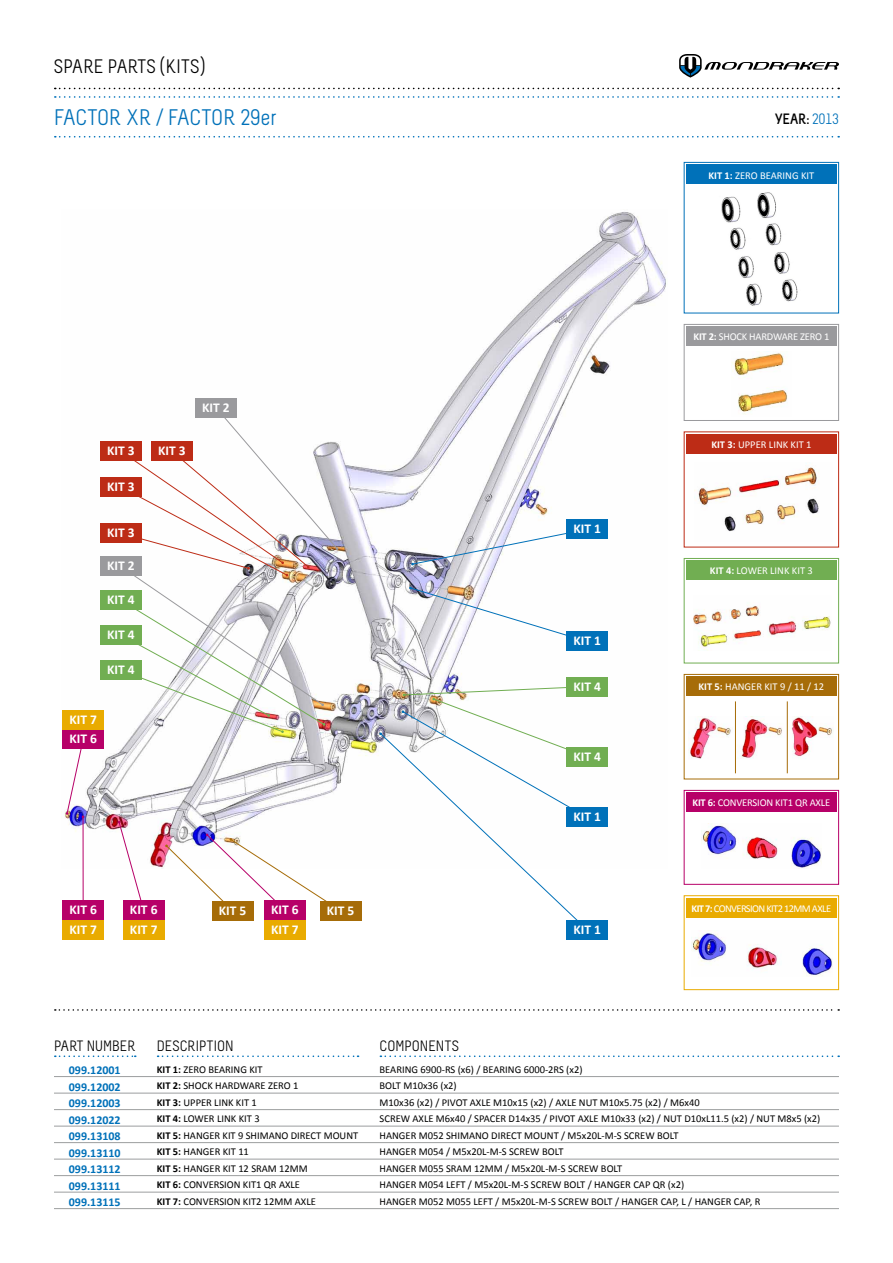
<style>
.page{position:relative;width:893px;height:1263px;background:#fff}
.page>*{position:absolute;margin:0;border:0;box-sizing:border-box;transform-origin:0 0}
.t1{font:22.5px "Melbourne";color:#0071b9}
.t2{font:19.5px "Melbourne";color:#000}
.t3{font:15px "Melbourne";color:#000}
.t4{font:700 15px "Melbourne";color:#000}
.t5{font:700 13.5px "Calibri";color:#fff}
.t6{font:700 12px/16.5px "Calibri";color:#0071b9;text-align:justify}
.t7{font:10.5px/16.5px "Calibri";color:#000}
.t8{font:10.5px "Calibri";color:#fff}
.t9{font:10.5px "Calibri";letter-spacing:-.02em;color:#fff}
.t10{font:10.5px "Calibri";letter-spacing:-.06em;color:#fff}
.s1{font-weight:400;color:#0071b9}
.s2{font-weight:700}
</style>
<div class="page">
<img style="left:61px;top:212px;width:605px;height:656px">
<svg style="left:55px;top:96px;width:784px;height:2px"></svg>
<svg style="left:55px;top:88px;width:784px;height:1px"></svg>
<svg style="left:55px;top:136px;width:784px;height:2px"></svg>
<svg style="left:55px;top:1009px;width:784px;height:2px"></svg>
<svg style="left:679px;top:54px;width:160px;height:24px"></svg>
<svg style="left:55px;top:1055px;width:81px;height:2px"></svg>
<svg style="left:158px;top:1055px;width:201px;height:2px"></svg>
<hr style="left:54px;top:1076px;width:785px;height:1px;background:#9c9e9f">
<hr style="left:54px;top:1142px;width:785px;height:1px;background:#9c9e9f">
<hr style="left:54px;top:1109px;width:785px;height:1px;background:#9c9e9f">
<hr style="left:54px;top:1175px;width:785px;height:1px;background:#9c9e9f">
<hr style="left:54px;top:1093px;width:785px;height:1px;background:#9c9e9f">
<hr style="left:54px;top:1159px;width:785px;height:1px;background:#9c9e9f">
<hr style="left:54px;top:1126px;width:785px;height:1px;background:#9c9e9f">
<hr style="left:54px;top:1208px;width:785px;height:1px;background:#9c9e9f">
<hr style="left:54px;top:1192px;width:785px;height:1px;background:#9c9e9f">
<svg style="left:380px;top:1055px;width:459px;height:2px"></svg>
<div style="left:686px;top:165px;width:150px;height:19px;background:#0071b9"></div>
<div style="left:686px;top:434px;width:150px;height:19px;background:#bd2c16"></div>
<div style="left:686px;top:561px;width:150px;height:19px;background:#71ae52"></div>
<div style="left:686px;top:676px;width:150px;height:20px;background:#a66c08"></div>
<img style="left:721px;top:192px;width:77px;height:114px">
<div style="left:684px;top:162px;width:155px;height:151px;border:1px solid #0071b9"></div>
<div style="left:684px;top:558px;width:155px;height:105px;border:1px solid #71ae52"></div>
<div style="left:684px;top:674px;width:155px;height:105px;border:1px solid #a66c08"></div>
<div style="left:684px;top:324px;width:155px;height:97px;border:1px solid #9a9a9d"></div>
<img style="left:698px;top:467px;width:121px;height:65px">
<img style="left:732px;top:352px;width:56px;height:63px">
<div style="left:566px;top:519px;width:42px;height:20px;background:#0071b9"></div>
<svg style="left:411px;top:528px;width:177px;height:37px"></svg>
<div style="left:566px;top:632px;width:42px;height:19px;background:#0071b9"></div>
<svg style="left:409px;top:587px;width:179px;height:55px"></svg>
<div style="left:566px;top:807px;width:42px;height:20px;background:#0071b9"></div>
<div style="left:566px;top:920px;width:42px;height:19px;background:#0071b9"></div>
<div style="left:195px;top:398px;width:42px;height:19px;background:#9a9a9d"></div>
<div style="left:100px;top:557px;width:42px;height:19px;background:#9a9a9d"></div>
<div style="left:100px;top:441px;width:42px;height:20px;background:#bd2c16"></div>
<div style="left:100px;top:477px;width:42px;height:20px;background:#bd2c16"></div>
<div style="left:100px;top:523px;width:42px;height:20px;background:#bd2c16"></div>
<div style="left:264px;top:900px;width:42px;height:20px;background:#b70068"></div>
<div style="left:123px;top:900px;width:42px;height:20px;background:#b70068"></div>
<svg style="left:118px;top:821px;width:27px;height:79px"></svg>
<div style="left:62px;top:900px;width:42px;height:20px;background:#b70068"></div>
<hr style="left:83px;top:817px;width:1px;height:93px;background:#b70068">
<div style="left:62px;top:729px;width:42px;height:20px;background:#b70068"></div>
<svg style="left:66px;top:749px;width:18px;height:69px"></svg>
<div style="left:100px;top:590px;width:42px;height:20px;background:#71ae52"></div>
<div style="left:100px;top:625px;width:42px;height:20px;background:#71ae52"></div>
<div style="left:566px;top:747px;width:42px;height:19px;background:#71ae52"></div>
<div style="left:566px;top:677px;width:42px;height:19px;background:#71ae52"></div>
<svg style="left:379px;top:686px;width:209px;height:234px"></svg>
<div style="left:100px;top:660px;width:42px;height:20px;background:#71ae52"></div>
<svg style="left:120px;top:406px;width:218px;height:327px"></svg>
<div style="left:320px;top:901px;width:41px;height:19px;background:#a66c08"></div>
<div style="left:212px;top:901px;width:42px;height:19px;background:#a66c08"></div>
<svg style="left:165px;top:833px;width:176px;height:68px"></svg>
<div style="left:686px;top:327px;width:150px;height:19px;background:#9a9a9d"></div>
<img style="left:693px;top:605px;width:138px;height:45px">
<img style="left:689px;top:717px;width:144px;height:42px">
<div style="left:686px;top:792px;width:150px;height:20px;background:#b70068"></div>
<div style="left:686px;top:898px;width:150px;height:19px;background:#e9ab00"></div>
<div style="left:684px;top:790px;width:155px;height:95px;border:1px solid #b70068"></div>
<div style="left:684px;top:895px;width:155px;height:95px;border:1px solid #e9ab00"></div>
<hr style="left:735px;top:701px;width:1px;height:72px;background:#a66c08">
<hr style="left:787px;top:701px;width:1px;height:72px;background:#a66c08">
<img style="left:701px;top:825px;width:121px;height:43px">
<img style="left:691px;top:930px;width:141px;height:46px">
<div style="left:264px;top:920px;width:42px;height:19px;background:#e9ab00"></div>
<div style="left:123px;top:920px;width:42px;height:19px;background:#e9ab00"></div>
<div style="left:62px;top:920px;width:42px;height:19px;background:#e9ab00"></div>
<div style="left:62px;top:710px;width:42px;height:19px;background:#e9ab00"></div>
<h2 class="t2" style="left:54px;top:56px;width:154px">SPARE PARTS (KITS)</h2>
<h1 class="t1" style="left:54px;top:106px;width:224px">FACTOR XR / FACTOR 29er</h1>
<h3 class="t4" style="left:774px;top:111px;width:66px">YEAR: <span class="s1">2013</span></h3>
<p class="t8" style="left:708px;top:169px;width:107px"><span class="s2">KIT 1:</span> ZERO BEARING KIT</p>
<p class="t5" style="left:107px;top:442px;width:29px">KIT 3</p>
<p class="t5" style="left:158px;top:442px;width:29px">KIT 3</p>
<p class="t5" style="left:107px;top:478px;width:29px">KIT 3</p>
<p class="t5" style="left:107px;top:524px;width:29px">KIT 3</p>
<p class="t5" style="left:107px;top:558px;width:29px">KIT 2</p>
<p class="t5" style="left:107px;top:591px;width:29px">KIT 4</p>
<p class="t5" style="left:107px;top:626px;width:29px">KIT 4</p>
<p class="t5" style="left:107px;top:661px;width:29px">KIT 4</p>
<p class="t5" style="left:69px;top:711px;width:29px">KIT 7</p>
<p class="t5" style="left:69px;top:730px;width:29px">KIT 6</p>
<p class="t5" style="left:202px;top:399px;width:29px">KIT 2</p>
<p class="t5" style="left:69px;top:901px;width:29px">KIT 6</p>
<p class="t5" style="left:130px;top:901px;width:29px">KIT 6</p>
<p class="t5" style="left:271px;top:901px;width:29px">KIT 6</p>
<p class="t5" style="left:219px;top:902px;width:29px">KIT 5</p>
<p class="t5" style="left:327px;top:902px;width:29px">KIT 5</p>
<p class="t5" style="left:69px;top:921px;width:29px">KIT 7</p>
<p class="t5" style="left:130px;top:921px;width:29px">KIT 7</p>
<p class="t5" style="left:271px;top:921px;width:29px">KIT 7</p>
<p class="t5" style="left:573px;top:520px;width:29px">KIT 1</p>
<p class="t5" style="left:573px;top:632px;width:29px">KIT 1</p>
<p class="t5" style="left:573px;top:678px;width:29px">KIT 4</p>
<p class="t5" style="left:573px;top:748px;width:29px">KIT 4</p>
<p class="t5" style="left:573px;top:808px;width:29px">KIT 1</p>
<p class="t5" style="left:573px;top:921px;width:29px">KIT 1</p>
<p class="t9" style="left:693px;top:330px;width:137px"><span class="s2">KIT 2:</span> SHOCK HARDWARE ZERO 1</p>
<p class="t8" style="left:711px;top:438px;width:102px"><span class="s2">KIT 3:</span> UPPER LINK KIT 1</p>
<p class="t8" style="left:710px;top:564px;width:104px"><span class="s2">KIT 4:</span> LOWER LINK KIT 3</p>
<p class="t8" style="left:698px;top:680px;width:127px"><span class="s2">KIT 5:</span> HANGER KIT 9 / 11 / 12</p>
<p class="t9" style="left:692px;top:796px;width:139px"><span class="s2">KIT 6:</span> CONVERSION KIT1 QR AXLE</p>
<p class="t10" style="left:692px;top:901px;width:141px"><span class="s2">KIT 7:</span> CONVERSION KIT2 12MM AXLE</p>
<h3 class="t3" style="left:157px;top:1038px;width:78px">DESCRIPTION</h3>
<h3 class="t3" style="left:54px;top:1038px;width:83px">PART NUMBER</h3>
<p class="t6" style="left:69px;top:1061px;width:53px">099.12001<br>099.12002<br>099.12003<br>099.12022<br>099.13108<br>099.13110<br>099.13112<br>099.13111<br>099.13115</p>
<p class="t7" style="left:157px;top:1061px;width:203px"><span class="s2">KIT 1:</span> ZERO BEARING KIT<br><span class="s2">KIT 2:</span> SHOCK HARDWARE ZERO 1<br><span class="s2">KIT 3:</span> UPPER LINK KIT 1<br><span class="s2">KIT 4:</span> LOWER LINK KIT 3<br><span class="s2">KIT 5:</span> HANGER KIT 9 SHIMANO DIRECT MOUNT<br><span class="s2">KIT 5:</span> HANGER KIT 11<br><span class="s2">KIT 5:</span> HANGER KIT 12 SRAM 12MM<br><span class="s2">KIT 6:</span> CONVERSION KIT1 QR AXLE<br><span class="s2">KIT 7:</span> CONVERSION KIT2 12MM AXLE</p>
<h3 class="t3" style="left:380px;top:1038px;width:81px">COMPONENTS</h3>
<p class="t7" style="left:380px;top:1061px;width:442px">BEARING 6900-RS (x6) / BEARING 6000-2RS (x2)<br>BOLT M10x36 (x2)<br>M10x36 (x2) / PIVOT AXLE M10x15 (x2) / AXLE NUT M10x5.75 (x2) / M6x40<br>SCREW AXLE M6x40 / SPACER D14x35 / PIVOT AXLE M10x33 (x2) / NUT D10xL11.5 (x2) / NUT M8x5 (x2)<br>HANGER M052 SHIMANO DIRECT MOUNT / M5x20L-M-S SCREW BOLT<br>HANGER M054 / M5x20L-M-S SCREW BOLT<br>HANGER M055 SRAM 12MM / M5x20L-M-S SCREW BOLT<br>HANGER M054 LEFT / M5x20L-M-S SCREW BOLT / HANGER CAP QR (x2)<br>HANGER M052 M055 LEFT / M5x20L-M-S SCREW BOLT / HANGER CAP, L / HANGER CAP, R</p>
</div>
